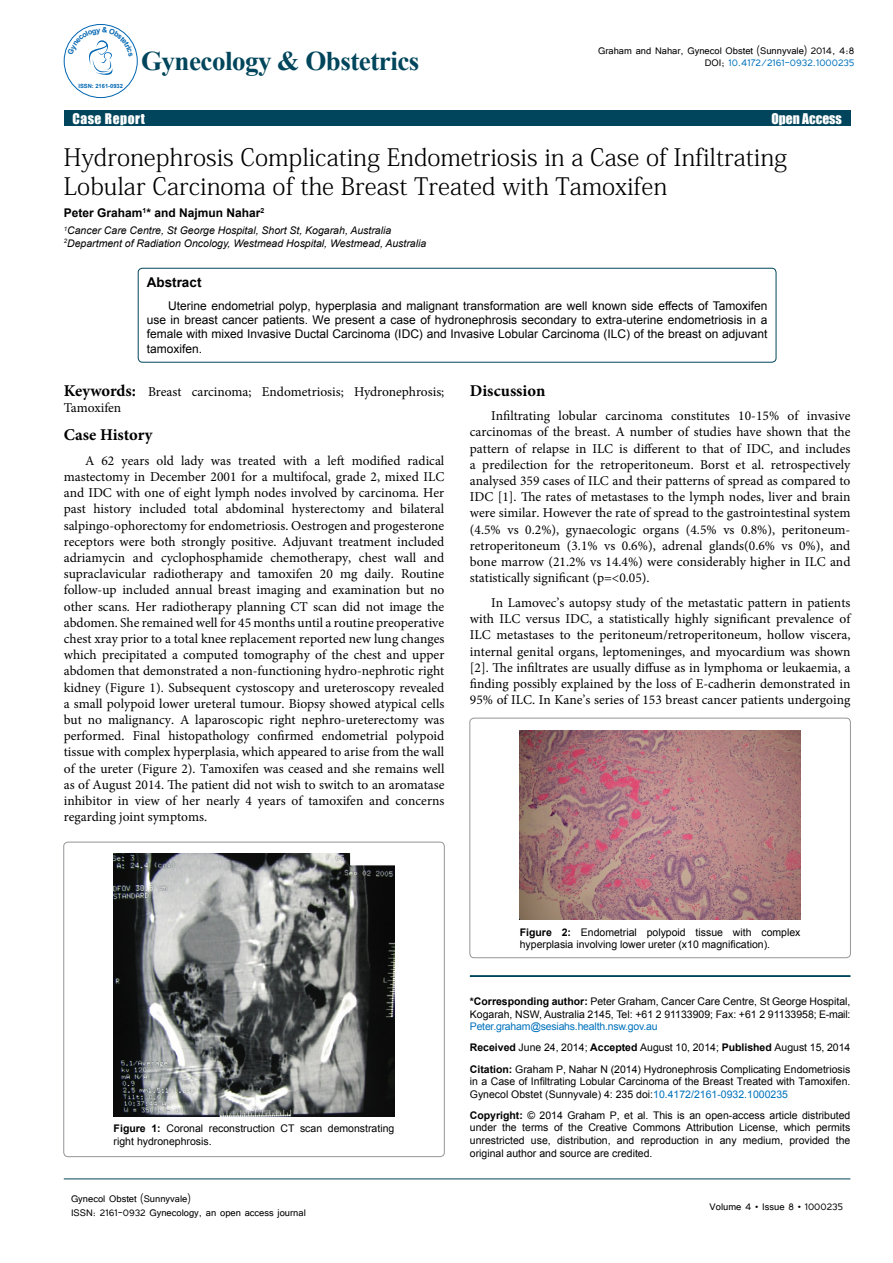
<style>
.page{position:relative;width:893px;height:1263px;background:#fff}
.page>*{position:absolute;margin:0;border:0;box-sizing:border-box;transform-origin:0 0}
.t1{font:700 27px "Times New Roman";letter-spacing:-.02em;color:#00455b}
.t2{font:24px/28.8px "Adobe Fangsong Std";color:#000}
.t3{font:700 16.5px "Minion Pro";color:#000}
.t4{font:13.5px/16.2px "Minion Pro";color:#000;text-align:justify}
.t5{font:13.5px "Impact";letter-spacing:.04em;color:#fff}
.t6{font:13.5px "Impact";color:#fff}
.t7{font:700 13.5px "Arial";color:#000}
.t8{font:12px/14.4px "Arial";color:#000;text-align:justify}
.t9{font:12px/11.1px "Tunga";color:#000;text-align:right}
.t10{font:700 12px "Arial";color:#000}
.t11{font:10.5px/12.6px "Arial";color:#000}
.t12{font:italic 10.5px/12.6px "Arial";color:#000}
.t13{font:700 5.7px "Arial";color:#0066b3}
.s1{color:#0072bc}
.s2{font-weight:700;font-size:16.5px}
.s3{font-weight:700}
</style>
<div class="page">
<div style="left:64px;top:111px;width:786px;height:15px;background:#00455b"></div>
<hr style="left:64px;top:1179px;width:786px;height:1px;background:#00455b">
<div style="left:138px;top:268px;width:638px;height:94px;border:1px solid #00455b;border-radius:4px"></div>
<hr style="left:470px;top:976px;width:380px;height:1px;background:#00455b">
<div style="left:64px;top:842px;width:380px;height:315px;border:1px solid #939598;border-radius:4px"></div>
<img style="left:114px;top:854px;width:280px;height:262px">
<div style="left:470px;top:718px;width:380px;height:240px;border:1px solid #939598;border-radius:4px"></div>
<img style="left:520px;top:730px;width:280px;height:190px">
<div style="left:64px;top:24px;width:74px;height:74px;border:1px solid #0066b3;border-radius:50%"></div>
<svg style="left:68px;top:27px;width:65px;height:53px"></svg>
<p class="t13" style="left:78px;top:82px;width:46px">ISSN: 2161-0932</p>
<h1 class="t1" style="left:141px;top:42px;width:280px">Gynecology &amp; Obstetrics</h1>
<p class="t9" style="left:598px;top:45px;width:258px">Graham and Nahar, Gynecol Obstet (Sunnyvale) 2014, 4:8<br>DOI; <span class="s1">10.4172/2161-0932.1000235</span></p>
<p class="t5" style="left:72px;top:108px;width:74px">Case Report</p>
<p class="t6" style="left:771px;top:108px;width:72px">Open Access</p>
<h2 class="t2" style="left:64px;top:143px;width:725px">Hydronephrosis Complicating Endometriosis in a Case of Infiltrating<br>Lobular Carcinoma of the Breast Treated with Tamoxifen</h2>
<p class="t10" style="left:64px;top:205px;width:202px">Peter Graham<sup>1</sup>* and Najmun Nahar<sup>2</sup></p>
<p class="t12" style="left:64px;top:224px;width:364px"><sup>1</sup>Cancer Care Centre, St George Hospital, Short St, Kogarah, Australia<br><sup>2</sup>Department of Radiation Oncology, Westmead Hospital, Westmead, Australia</p>
<p class="t7" style="left:147px;top:273px;width:56px">Abstract</p>
<p class="t8" style="left:147px;top:298px;width:622px;text-indent:21px">Uterine endometrial polyp, hyperplasia and malignant transformation are well known side effects of Tamoxifen use in breast cancer patients. We present a case of hydronephrosis secondary to extra-uterine endometriosis in a female with mixed Invasive Ductal Carcinoma (IDC) and Invasive Lobular Carcinoma (ILC) of the breast on adjuvant tamoxifen.</p>
<p class="t4" style="left:64px;top:383px;width:382px"><span class="s2">Keywords:</span> Breast carcinoma; Endometriosis; Hydronephrosis;<br>Tamoxifen</p>
<p class="t3" style="left:64px;top:423px;width:90px">Case History</p>
<p class="t4" style="left:64px;top:452px;width:382px;text-indent:21px">A 62 years old lady was treated with a left modified radical mastectomy in December 2001 for a multifocal, grade 2, mixed ILC and IDC with one of eight lymph nodes involved by carcinoma. Her past history included total abdominal hysterectomy and bilateral salpingo-ophorectomy for endometriosis. Oestrogen and progesterone receptors were both strongly positive. Adjuvant treatment included adriamycin and cyclophosphamide chemotherapy, chest wall and supraclavicular radiotherapy and tamoxifen 20 mg daily. Routine follow-up included annual breast imaging and examination but no other scans. Her radiotherapy planning CT scan did not image the abdomen. She remained well for 45 months until a routine preoperative chest xray prior to a total knee replacement reported new lung changes which precipitated a computed tomography of the chest and upper abdomen that demonstrated a non-functioning hydro-nephrotic right kidney (Figure 1). Subsequent cystoscopy and ureteroscopy revealed a small polypoid lower ureteral tumour. Biopsy showed atypical cells but no malignancy. A laparoscopic right nephro-ureterectomy was performed. Final histopathology confirmed endometrial polypoid tissue with complex hyperplasia, which appeared to arise from the wall of the ureter (Figure 2). Tamoxifen was ceased and she remains well as of August 2014. The patient did not wish to switch to an aromatase inhibitor in view of her nearly 4 years of tamoxifen and concerns regarding joint symptoms.</p>
<p class="t3" style="left:470px;top:379px;width:77px">Discussion</p>
<p class="t4" style="left:470px;top:408px;width:382px;text-indent:21px">Infiltrating lobular carcinoma constitutes 10-15% of invasive carcinomas of the breast. A number of studies have shown that the pattern of relapse in ILC is different to that of IDC, and includes a predilection for the retroperitoneum. Borst et al. retrospectively analysed 359 cases of ILC and their patterns of spread as compared to IDC [1]. The rates of metastases to the lymph nodes, liver and brain were similar. However the rate of spread to the gastrointestinal system (4.5% vs 0.2%), gynaecologic organs (4.5% vs 0.8%), peritoneum&shy;retroperitoneum (3.1% vs 0.6%), adrenal glands(0.6% vs 0%), and bone marrow (21.2% vs 14.4%) were considerably higher in ILC and statistically significant (p=&lt;0.05).</p>
<p class="t4" style="left:470px;top:595px;width:382px;text-indent:21px">In Lamovec’s autopsy study of the metastatic pattern in patients with ILC versus IDC, a statistically highly significant prevalence of ILC metastases to the peritoneum/retroperitoneum, hollow viscera, internal genital organs, leptomeninges, and myocardium was shown [2]. The infiltrates are usually diffuse as in lymphoma or leukaemia, a finding possibly explained by the loss of E-cadherin demonstrated in 95% of ILC. In Kane’s series of 153 breast cancer patients undergoing</p>
<p class="t11" style="left:114px;top:1122px;width:282px"><span class="s3">Figure 1:</span> Coronal reconstruction CT scan demonstrating right hydronephrosis.</p>
<p class="t9" style="left:71px;top:1190px;width:236px;line-height:14.4px;text-align:left">Gynecol Obstet (Sunnyvale)<br>ISSN: 2161-0932 Gynecology, an open access journal</p>
<p class="t11" style="left:520px;top:926px;width:282px"><span class="s3">Figure 2:</span> Endometrial polypoid tissue with complex hyperplasia involving lower ureter (x10 magnification).</p>
<p class="t11" style="left:470px;top:995px;width:382px"><span class="s3">*Corresponding author:</span> Peter Graham, Cancer Care Centre, St George Hospital,<br>Kogarah, NSW, Australia 2145, Tel: +61 2 91133909; Fax: +61 2 91133958; E-mail:</p>
<p class="t11" style="left:470px;top:1016px;width:382px;line-height:21.1px"><span class="s1">Peter.graham@sesiahs.health.nsw.gov.au<br></span><span class="s3">Received</span> June 24, 2014; <span class="s3">Accepted</span> August 10, 2014; <span class="s3">Published</span> August 15, 2014<br><span class="s3">Citation:</span> Graham P, Nahar N (2014) Hydronephrosis Complicating Endometriosis</p>
<p class="t11" style="left:470px;top:1075px;width:382px">in a Case of Infiltrating Lobular Carcinoma of the Breast Treated with Tamoxifen.<br>Gynecol Obstet (Sunnyvale) 4: 235 doi:<span class="s1">10.4172/2161-0932.1000235</span></p>
<p class="t11" style="left:470px;top:1109px;width:382px;text-align:justify"><span class="s3">Copyright:</span> © 2014 Graham P, et al. This is an open-access article distributed under the terms of the Creative Commons Attribution License, which permits unrestricted use, distribution, and reproduction in any medium, provided the original author and source are credited.</p>
<p class="t9" style="left:710px;top:1200px;width:135px">Volume 4 • Issue 8 • 1000235</p>
</div>
